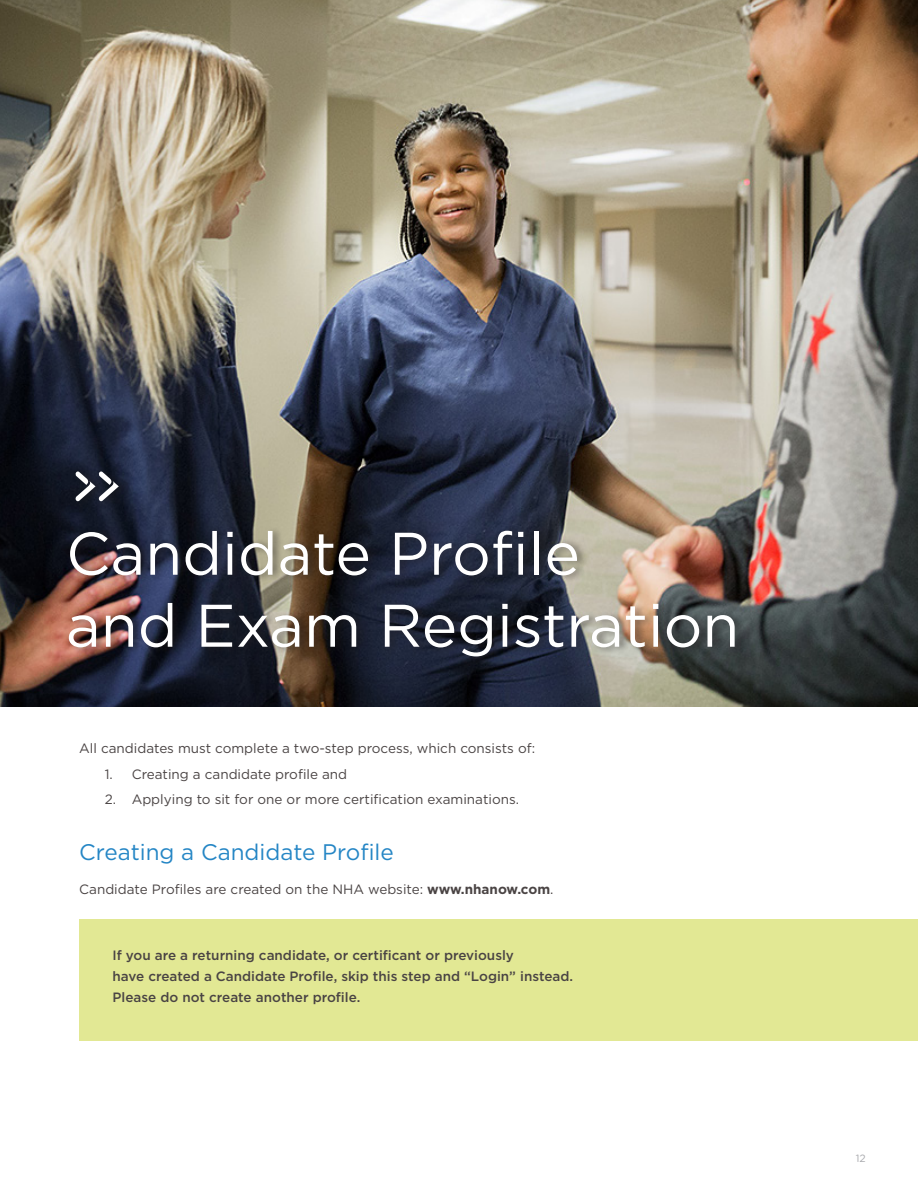
<style>
.page{position:relative;width:918px;height:1188px;background:#fff}
.page>*{position:absolute;margin:0;border:0;box-sizing:border-box;transform-origin:0 0}
.t1{font:60px/72px "Gotham";color:#fff}
.t2{font:22.5px "Gotham";color:#2586c5}
.t3{font:13.5px "Gotham";color:#4a4444}
.t4{font:500 13.5px/21px "Gotham";color:#4a4444}
.t5{font:10.5px "Gotham Rounded";color:#a8a9ad}
.s1{font-weight:700}
</style>
<div class="page">
<img style="left:0;top:0;width:918px;height:707px">
<div style="left:67px;top:526px;width:679px;height:139px;background:#231f20;opacity:.47"></div>
<div style="left:79px;top:919px;width:839px;height:121px;background:#e2e894"></div>
<div style="left:74px;top:467px;width:25px;height:25px;background:#181e30"></div>
<div style="left:74px;top:477px;width:32px;height:32px;background:#231f20;opacity:.47"></div>
<div style="left:97px;top:467px;width:25px;height:25px;background:#231f20;opacity:.47"></div>
<div style="left:97px;top:477px;width:32px;height:32px;background:#231f20;opacity:.47"></div>
<svg style="left:75px;top:471px;width:44px;height:31px"></svg>
<p class="t1" style="left:66px;top:516px;width:675px">Candidate Profile<br>and Exam Registration</p>
<p class="t3" style="left:79px;top:740px;width:457px">All candidates must complete a two-step process, which consists of:</p>
<p class="t3" style="left:105px;top:765px;width:244px">1. Creating a candidate profile and</p>
<p class="t3" style="left:105px;top:791px;width:416px">2. Applying to sit for one or more certification examinations.</p>
<p class="t2" style="left:79px;top:837px;width:316px">Creating a Candidate Profile</p>
<p class="t3" style="left:79px;top:881px;width:476px">Candidate Profiles are created on the NHA website: <span class="s1">www.nhanow.com</span>.</p>
<p class="t4" style="left:112px;top:944px;width:462px">If you are a returning candidate, or certificant or previously<br>have created a Candidate Profile, skip this step and “Login” instead.<br>Please do not create another profile.</p>
<p class="t5" style="left:856px;top:1151px;width:12px">12</p>
</div>
